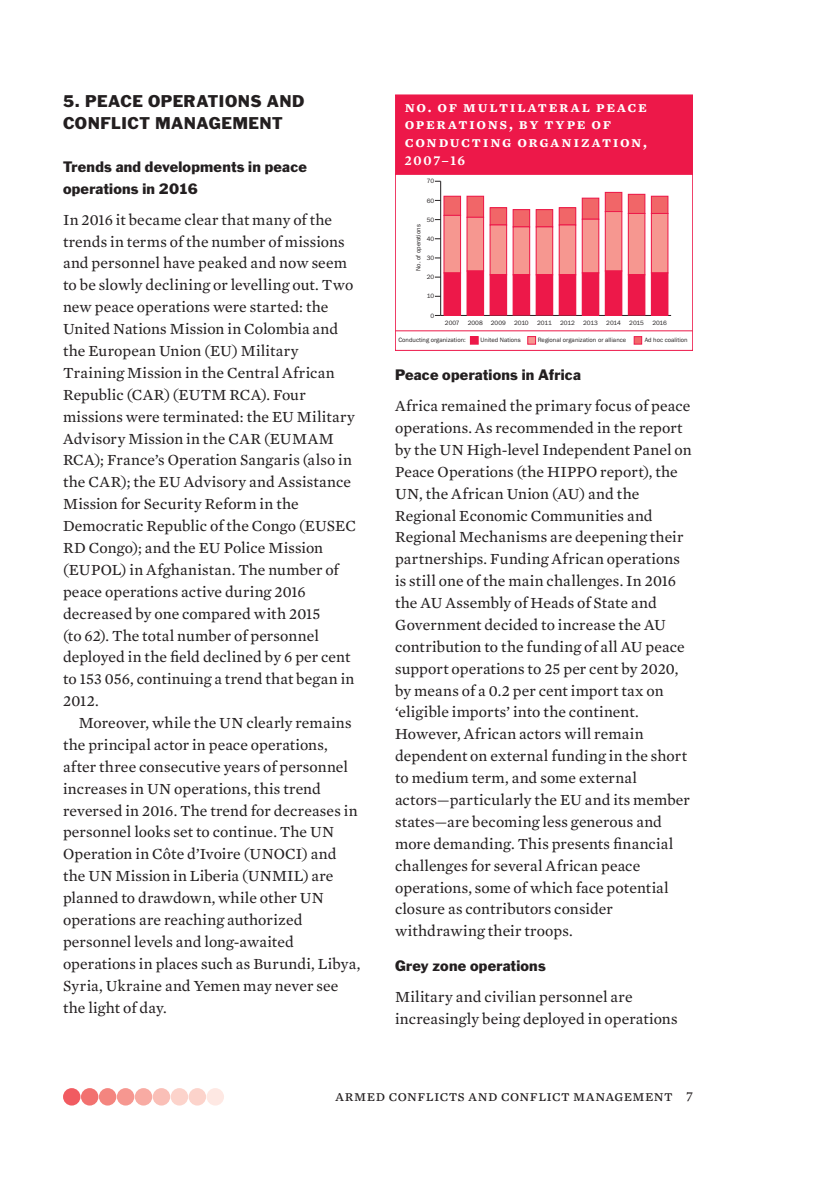
<style>
.page{position:relative;width:819px;height:1201px;background:#fff}
.page>*{position:absolute;margin:0;border:0;box-sizing:border-box;transform-origin:0 0}
.t1{font:15.75px/21.9px "Mercury Text G2";letter-spacing:.005em;color:#231f20}
.t2{font:15.75px/17.5px "Mercury Text G3 Semibold SC";letter-spacing:.11em;color:#fff}
.t3{font:15.75px/21.9px "Franklin Gothic";letter-spacing:.025em;color:#231f20}
.t4{font:15.75px "Mercury Text G2 Roman SC";letter-spacing:.03em;color:#231f20}
.t5{font:14px/21.9px "Franklin Gothic";letter-spacing:.015em;color:#231f20}
.t6{font:14px "Mercury Text G3 Semibold SC";letter-spacing:.115em;color:#fff}
.t7{font:6.48px "Franklin Gothic";color:#231f20}
.s1{font-size:14px}
</style>
<div class="page">
<div style="left:206px;top:1088px;width:18px;height:17px;background:#fee8e3;border-radius:50%"></div>
<div style="left:189px;top:1088px;width:17px;height:17px;background:#fcd3cb;border-radius:50%"></div>
<div style="left:171px;top:1088px;width:17px;height:17px;background:#fcd3cb;border-radius:50%"></div>
<div style="left:153px;top:1088px;width:17px;height:17px;background:#fabfb7;border-radius:50%"></div>
<div style="left:135px;top:1088px;width:17px;height:17px;background:#f8aba3;border-radius:50%"></div>
<div style="left:117px;top:1088px;width:17px;height:17px;background:#f69790;border-radius:50%"></div>
<div style="left:99px;top:1088px;width:17px;height:17px;background:#f4857f;border-radius:50%"></div>
<div style="left:81px;top:1088px;width:17px;height:17px;background:#f2716f;border-radius:50%"></div>
<div style="left:63px;top:1088px;width:17px;height:17px;background:#f15b61;border-radius:50%"></div>
<div style="left:395px;top:95px;width:297px;height:79px;background:#ed1849"></div>
<div style="left:395px;top:94px;width:298px;height:80px;border:1px solid #ed1849"></div>
<hr style="left:440px;top:315px;width:231px;height:1px;background:#231f20">
<hr style="left:440px;top:181px;width:1px;height:134px;background:#231f20">
<div style="left:634px;top:336px;width:7px;height:8px;background:#f16668"></div>
<div style="left:634px;top:336px;width:7px;height:8px;border:1px solid #ed1849"></div>
<div style="left:444px;top:196px;width:16px;height:19px;background:#f16668"></div>
<div style="left:444px;top:196px;width:16px;height:19px;border:1px solid #ed1849"></div>
<div style="left:467px;top:196px;width:16px;height:21px;background:#f16668"></div>
<div style="left:467px;top:196px;width:16px;height:21px;border:1px solid #ed1849"></div>
<div style="left:490px;top:208px;width:16px;height:17px;background:#f16668"></div>
<div style="left:490px;top:208px;width:16px;height:17px;border:1px solid #ed1849"></div>
<div style="left:513px;top:210px;width:16px;height:17px;background:#f16668"></div>
<div style="left:513px;top:209px;width:16px;height:18px;border:1px solid #ed1849"></div>
<div style="left:536px;top:210px;width:16px;height:17px;background:#f16668"></div>
<div style="left:536px;top:209px;width:17px;height:18px;border:1px solid #ed1849"></div>
<div style="left:559px;top:208px;width:16px;height:17px;background:#f16668"></div>
<div style="left:559px;top:208px;width:17px;height:17px;border:1px solid #ed1849"></div>
<div style="left:582px;top:198px;width:16px;height:21px;background:#f16668"></div>
<div style="left:582px;top:198px;width:17px;height:21px;border:1px solid #ed1849"></div>
<div style="left:605px;top:192px;width:16px;height:19px;background:#f16668"></div>
<div style="left:605px;top:192px;width:17px;height:20px;border:1px solid #ed1849"></div>
<div style="left:628px;top:194px;width:17px;height:19px;background:#f16668"></div>
<div style="left:628px;top:194px;width:17px;height:20px;border:1px solid #ed1849"></div>
<div style="left:651px;top:196px;width:17px;height:17px;background:#f16668"></div>
<div style="left:651px;top:196px;width:17px;height:18px;border:1px solid #ed1849"></div>
<div style="left:527px;top:336px;width:8px;height:8px;background:#f69790"></div>
<div style="left:527px;top:336px;width:8px;height:8px;border:1px solid #ed1849"></div>
<div style="left:444px;top:215px;width:16px;height:58px;background:#f69790"></div>
<div style="left:467px;top:217px;width:16px;height:54px;background:#f69790"></div>
<div style="left:490px;top:225px;width:16px;height:50px;background:#f69790"></div>
<div style="left:490px;top:225px;width:16px;height:50px;border:1px solid #ed1849"></div>
<div style="left:513px;top:227px;width:16px;height:48px;background:#f69790"></div>
<div style="left:513px;top:227px;width:16px;height:48px;border:1px solid #ed1849"></div>
<div style="left:536px;top:227px;width:16px;height:48px;background:#f69790"></div>
<div style="left:536px;top:227px;width:17px;height:48px;border:1px solid #ed1849"></div>
<div style="left:559px;top:225px;width:16px;height:50px;background:#f69790"></div>
<div style="left:559px;top:225px;width:17px;height:50px;border:1px solid #ed1849"></div>
<div style="left:582px;top:219px;width:16px;height:54px;background:#f69790"></div>
<div style="left:582px;top:219px;width:17px;height:54px;border:1px solid #ed1849"></div>
<div style="left:605px;top:211px;width:16px;height:60px;background:#f69790"></div>
<div style="left:605px;top:211px;width:17px;height:60px;border:1px solid #ed1849"></div>
<div style="left:628px;top:213px;width:17px;height:62px;background:#f69790"></div>
<div style="left:628px;top:213px;width:17px;height:62px;border:1px solid #ed1849"></div>
<div style="left:651px;top:213px;width:17px;height:60px;background:#f69790"></div>
<div style="left:651px;top:213px;width:17px;height:60px;border:1px solid #ed1849"></div>
<div style="left:470px;top:336px;width:8px;height:8px;background:#ed1849"></div>
<div style="left:444px;top:273px;width:16px;height:42px;background:#ed1849"></div>
<div style="left:467px;top:271px;width:16px;height:44px;background:#ed1849"></div>
<div style="left:490px;top:275px;width:16px;height:40px;background:#ed1849"></div>
<div style="left:513px;top:275px;width:16px;height:40px;background:#ed1849"></div>
<div style="left:536px;top:275px;width:16px;height:40px;background:#ed1849"></div>
<div style="left:536px;top:275px;width:17px;height:40px;border:1px solid #ed1849"></div>
<div style="left:559px;top:275px;width:16px;height:40px;background:#ed1849"></div>
<div style="left:559px;top:275px;width:17px;height:40px;border:1px solid #ed1849"></div>
<div style="left:582px;top:273px;width:16px;height:42px;background:#ed1849"></div>
<div style="left:582px;top:273px;width:17px;height:42px;border:1px solid #ed1849"></div>
<div style="left:605px;top:271px;width:16px;height:44px;background:#ed1849"></div>
<div style="left:605px;top:271px;width:17px;height:44px;border:1px solid #ed1849"></div>
<div style="left:628px;top:275px;width:17px;height:40px;background:#ed1849"></div>
<div style="left:651px;top:273px;width:17px;height:42px;background:#ed1849"></div>
<hr style="left:395px;top:330px;width:297px;height:1px;background:#ed1849">
<div style="left:395px;top:174px;width:298px;height:176px;border:1px solid #ed1849"></div>
<p class="t3" style="left:63px;top:92px;width:243px">5. PEACE OPERATIONS AND<br>CONFLICT MANAGEMENT</p>
<p class="t5" style="left:63px;top:157px;width:245px">Trends and developments in peace operations in 2016</p>
<p class="t1" style="left:63px;top:209px;width:294px">In 2016 it became clear that many of the trends in terms of the number of missions and personnel have peaked and now seem to be slowly declining or levelling out. Two new peace operations were started: the United Nations Mission in Colombia and the European Union (EU) Military Training Mission in the Central African Republic (CAR) (EUTM RCA). Four missions were terminated: the EU Military Advisory Mission in the CAR (EUMAM RCA); France’s Operation Sangaris (also in the CAR); the EU Advisory and Assistance Mission for Security Reform in the Democratic Republic of the Congo (EUSEC RD Congo); and the EU Police Mission (EUPOL) in Afghanistan. The number of peace operations active during 2016 decreased by one compared with 2015<br>(to 62). The total number of personnel deployed in the field declined by 6 per cent to 153 056, continuing a trend that began in 2012.</p>
<p class="t1" style="left:63px;top:713px;width:299px;text-indent:16px">Moreover, while the UN clearly remains the principal actor in peace operations, after three consecutive years of personnel increases in UN operations, this trend reversed in 2016. The trend for decreases in personnel looks set to continue. The UN Operation in Côte d’Ivoire (UNOCI) and the UN Mission in Liberia (UNMIL) are planned to drawdown, while other UN operations are reaching authorized personnel levels and long-awaited operations in places such as Burundi, Libya, Syria, Ukraine and Yemen may never see the light of day.</p>
<p class="t2" style="left:404px;top:98px;width:244px">no. of multilateral peace operations, by type of conducting organization,</p>
<p class="t6" style="left:404px;top:151px;width:62px">2007–16</p>
<p class="t7" style="left:427px;top:177px;width:9px">70</p>
<p class="t7" style="left:427px;top:197px;width:9px">60</p>
<p class="t7" style="left:427px;top:216px;width:9px">50</p>
<p class="t7" style="left:414px;top:271px;width:48px;rotate:-90deg">No. of operations</p>
<p class="t7" style="left:427px;top:235px;width:9px">40</p>
<p class="t7" style="left:427px;top:254px;width:9px">30</p>
<p class="t7" style="left:427px;top:273px;width:9px">20</p>
<p class="t7" style="left:427px;top:292px;width:9px">10</p>
<p class="t7" style="left:430px;top:312px;width:5px">0</p>
<p class="t7" style="left:445px;top:319px;width:16px">2007</p>
<p class="t7" style="left:467px;top:319px;width:40px">2008 2009</p>
<p class="t7" style="left:514px;top:319px;width:16px">2010</p>
<p class="t7" style="left:537px;top:319px;width:16px">2011</p>
<p class="t7" style="left:560px;top:319px;width:16px">2012</p>
<p class="t7" style="left:583px;top:319px;width:16px">2013</p>
<p class="t7" style="left:606px;top:319px;width:16px">2014</p>
<p class="t7" style="left:629px;top:319px;width:16px">2015</p>
<p class="t7" style="left:652px;top:319px;width:16px">2016</p>
<p class="t7" style="left:398px;top:336px;width:69px">Conducting organization:</p>
<p class="t7" style="left:480px;top:336px;width:42px">United Nations</p>
<p class="t7" style="left:537px;top:336px;width:90px">Regional organization or alliance</p>
<p class="t7" style="left:644px;top:336px;width:44px">Ad hoc coalition</p>
<p class="t5" style="left:395px;top:365px;width:187px">Peace operations in Africa</p>
<p class="t1" style="left:395px;top:396px;width:298px">Africa remained the primary focus of peace operations. As recommended in the report by the UN High-level Independent Panel on Peace Operations (the HIPPO report), the UN, the African Union (AU) and the Regional Economic Communities and Regional Mechanisms are deepening their partnerships. Funding African operations is still one of the main challenges. In 2016 the AU Assembly of Heads of State and Government decided to increase the AU contribution to the funding of all AU peace support operations to 25 per cent by 2020, by means of a 0.2 per cent import tax on ‘eligible imports’ into the continent.<br>However, African actors will remain dependent on external funding in the short to medium term, and some external actors—particularly the EU and its member states—are becoming less generous and more demanding. This presents financial challenges for several African peace operations, some of which face potential closure as contributors consider withdrawing their troops.</p>
<p class="t5" style="left:395px;top:956px;width:152px">Grey zone operations</p>
<p class="t1" style="left:395px;top:986px;width:284px">Military and civilian personnel are increasingly being deployed in operations</p>
<p class="t4" style="left:335px;top:1086px;width:359px">armed conflicts and conflict management <span class="s1">7</span></p>
</div>
